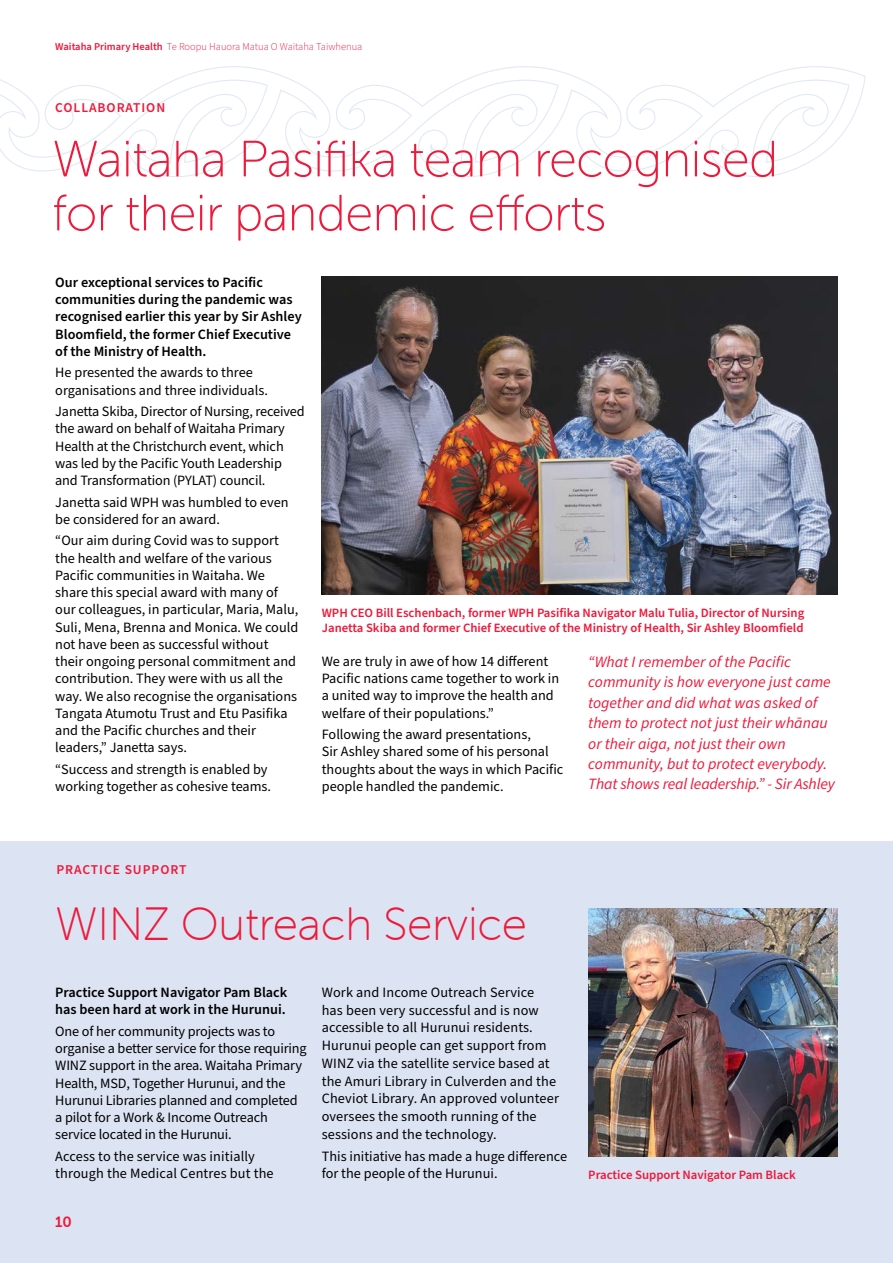
<style>
.page{position:relative;width:893px;height:1263px;background:#fff}
.page>*{position:absolute;margin:0;border:0;box-sizing:border-box;transform-origin:0 0}
.t1{font:51px/54px "Museo Sans Rounded 100";letter-spacing:-.01em;color:#ed1a3b}
.t2{font:46.5px "Museo Sans Rounded 100";letter-spacing:-.005em;color:#ed1a3b}
.t3{font:italic 15.75px/20.4px "Source Sans Pro";color:#ed1a3b}
.t4{font:15px "Museo Sans Rounded 700";color:#ed1a3b}
.t5{font:14.25px/17.2px "Source Sans Pro";color:#000}
.t6{font:600 14.25px/17.2px "Source Sans Pro";color:#000}
.t7{font:600 13.5px "Source Sans Pro";letter-spacing:.07em;color:#ed1a3b}
.t8{font:600 12.75px/15px "Source Sans Pro";color:#ed1a3b}
.t9{font:300 10.5px "Source Sans Pro";color:#ed1a3b}
.s1{font-weight:600}
</style>
<div class="page">
<svg style="left:0;top:66px;width:866px;height:111px"></svg>
<div style="left:0;top:842px;width:893px;height:421px;background:#dce4f4"></div>
<img style="left:322px;top:276px;width:516px;height:319px">
<img style="left:588px;top:909px;width:249px;height:247px">
<p class="t9" style="left:55px;top:40px;width:309px"><span class="s1">Waitaha Primary Health</span> Te Roopu Hauora Matua O Waitaha Taiwhenua</p>
<p class="t7" style="left:55px;top:98px;width:111px">COLLABORATION</p>
<h1 class="t1" style="left:52px;top:133px;width:727px">Waitaha Pasifika team recognised for their pandemic efforts</h1>
<p class="t6" style="left:55px;top:274px;width:248px">Our exceptional services to Pacific communities during the pandemic was recognised earlier this year by Sir Ashley Bloomfield, the former Chief Executive of the Ministry of Health.</p>
<p class="t5" style="left:55px;top:364px;width:214px">He presented the awards to three organisations and three individuals.</p>
<p class="t5" style="left:55px;top:403px;width:251px">Janetta Skiba, Director of Nursing, received the award on behalf of Waitaha Primary Health at the Christchurch event, which was led by the Pacific Youth Leadership and Transformation (PYLAT) council.</p>
<p class="t5" style="left:55px;top:494px;width:235px">Janetta said WPH was humbled to even be considered for an award.</p>
<p class="t5" style="left:55px;top:532px;width:245px">“Our aim during Covid was to support the health and welfare of the various Pacific communities in Waitaha. We share this special award with many of our colleagues, in particular, Maria, Malu, Suli, Mena, Brenna and Monica. We could not have been as successful without their ongoing personal commitment and contribution. They were with us all the way. We also recognise the organisations Tangata Atumotu Trust and Etu Pasifika and the Pacific churches and their leaders,” Janetta says.</p>
<p class="t5" style="left:55px;top:761px;width:217px">“Success and strength is enabled by working together as cohesive teams.</p>
<p class="t8" style="left:322px;top:606px;width:484px">WPH CEO Bill Eschenbach, former WPH Pasifika Navigator Malu Tulia, Director of Nursing<br>Janetta Skiba and former Chief Executive of the Ministry of Health, Sir Ashley Bloomfield</p>
<p class="t5" style="left:322px;top:653px;width:239px">We are truly in awe of how 14 different Pacific nations came together to work in a united way to improve the health and welfare of their populations.”</p>
<p class="t5" style="left:322px;top:726px;width:243px">Following the award presentations,<br>Sir Ashley shared some of his personal thoughts about the ways in which Pacific people handled the pandemic.</p>
<p class="t3" style="left:588px;top:652px;width:248px">“What I remember of the Pacific community is how everyone just came together and did what was asked of them to protect not just their whānau or their aiga, not just their own community, but to protect everybody.<br>That shows real leadership.” - Sir Ashley</p>
<p class="t7" style="left:56px;top:860px;width:132px">PRACTICE SUPPORT</p>
<h2 class="t2" style="left:55px;top:899px;width:473px">WINZ Outreach Service</h2>
<p class="t6" style="left:55px;top:984px;width:233px">Practice Support Navigator Pam Black has been hard at work in the Hurunui.</p>
<p class="t5" style="left:55px;top:1023px;width:253px">One of her community projects was to organise a better service for those requiring WINZ support in the area. Waitaha Primary Health, MSD, Together Hurunui, and the Hurunui Libraries planned and completed a pilot for a Work &amp; Income Outreach service located in the Hurunui.</p>
<p class="t5" style="left:55px;top:1148px;width:220px">Access to the service was initially through the Medical Centres but the</p>
<p class="t4" style="left:55px;top:1214px;width:18px">10</p>
<p class="t5" style="left:322px;top:984px;width:239px;line-height:17.7px">Work and Income Outreach Service has been very successful and is now accessible to all Hurunui residents.<br>Hurunui people can get support from WINZ via the satellite service based at the Amuri Library in Culverden and the Cheviot Library. An approved volunteer oversees the smooth running of the sessions and the technology.</p>
<p class="t5" style="left:322px;top:1147px;width:247px;line-height:17.7px">This initiative has made a huge difference for the people of the Hurunui.</p>
<p class="t8" style="left:588px;top:1167px;width:209px">Practice Support Navigator Pam Black</p>
</div>
